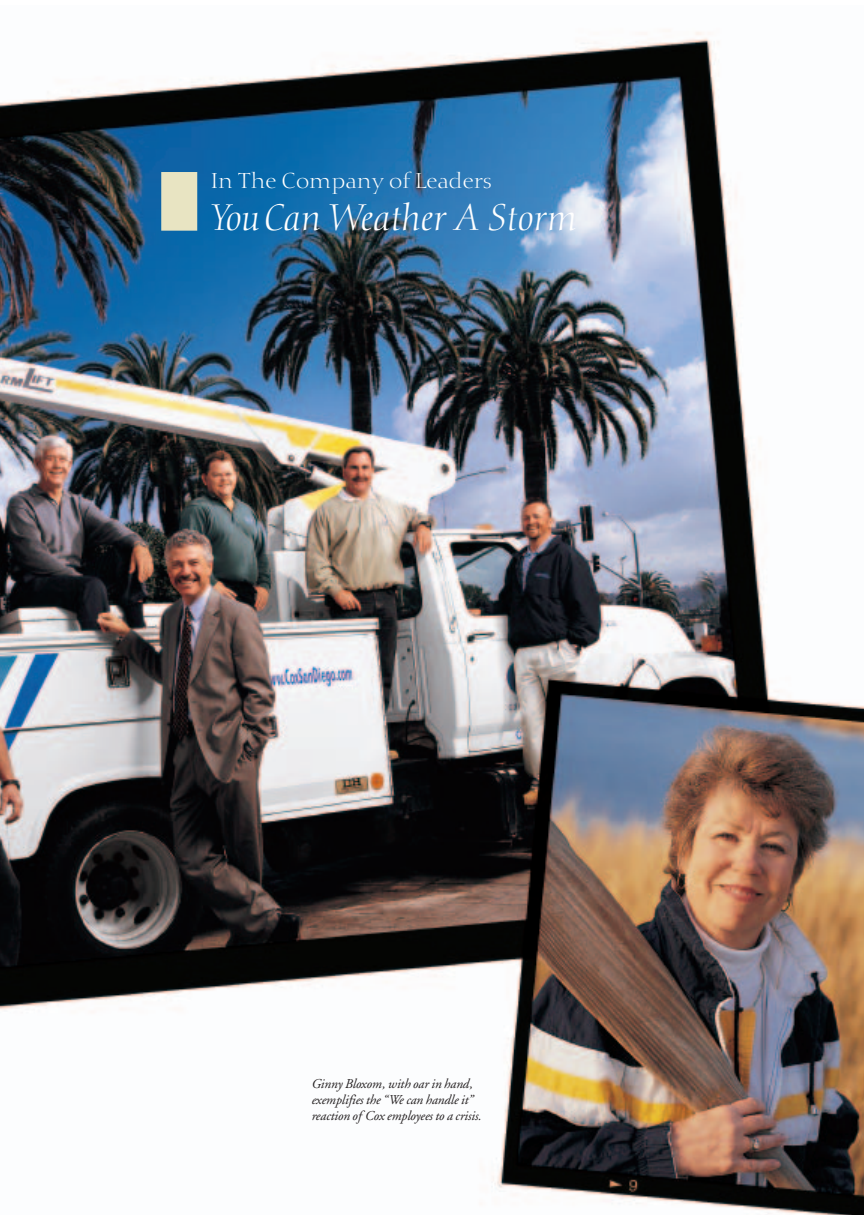
<style>
.page{position:relative;width:864px;height:1215px;background:#fff}
.page>*{position:absolute;margin:0;border:0;box-sizing:border-box;transform-origin:0 0}
.t1{font:italic 36px "Calligraphic 810 BT";color:#fff}
.t2{font:21px "Calligraphic 810 BT";color:#fff}
.t3{font:italic 13.5px/16.2px "Adobe Garamond";letter-spacing:-.01em;color:#231f20}
</style>
<div class="page">
<img style="left:0;top:32px;width:864px;height:1183px">
<div style="left:161px;top:172px;width:36px;height:59px;background:#e8e4c2"></div>
<h2 class="t2" style="left:211px;top:172px;width:283px">In The Company of Leaders</h2>
<h1 class="t1" style="left:211px;top:202px;width:368px">YouCan Weather A Storm</h1>
<p class="t3" style="left:311px;top:1077px;width:172px">Ginny Bloxom, with oar in hand, exemplifies the “We can handle it” reaction of Cox employees to a crisis.</p>
</div>
